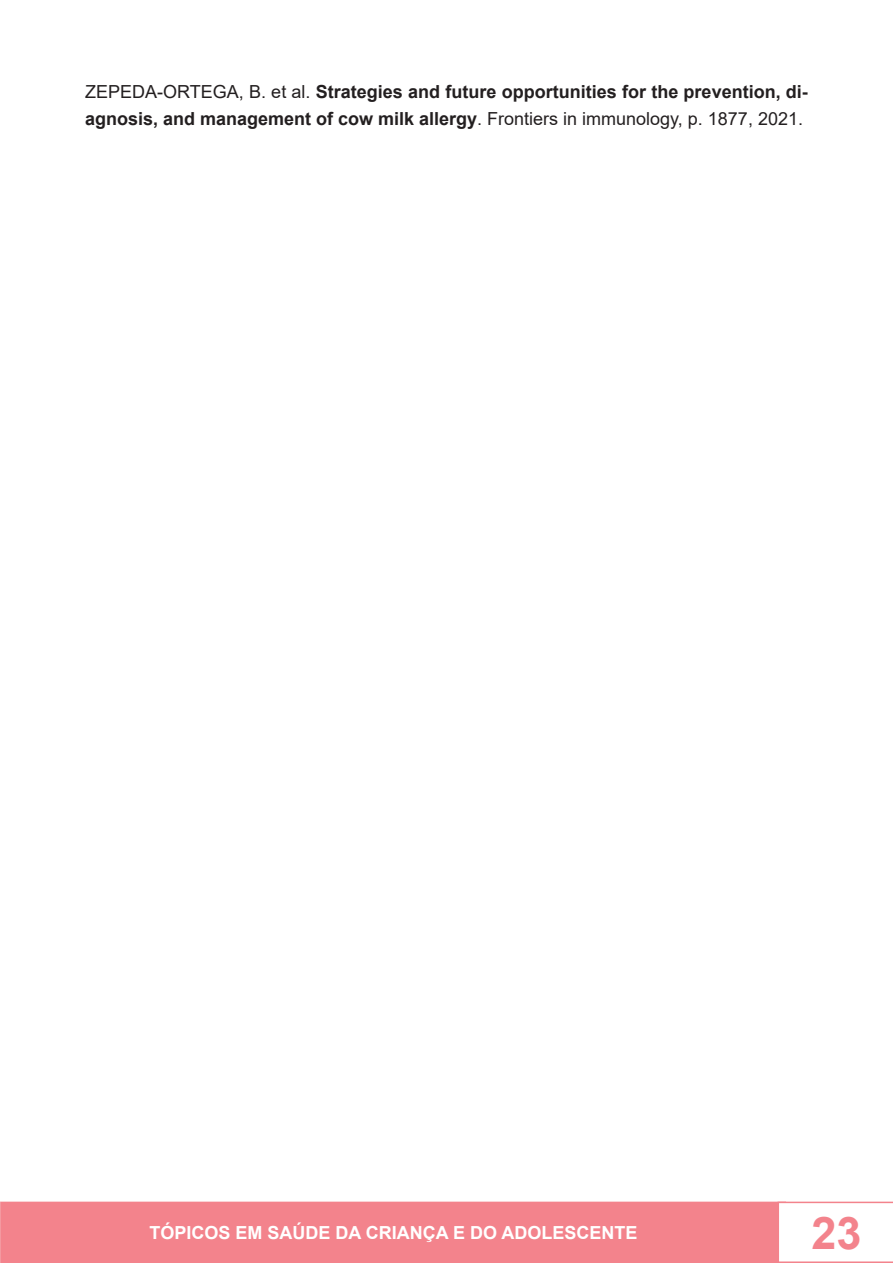
<style>
.page{position:relative;width:893px;height:1263px;background:#fff}
.page>*{position:absolute;margin:0;border:0;box-sizing:border-box;transform-origin:0 0}
.t1{font:700 45px "Arial";color:#f3838c}
.t2{font:700 18px/27px "Arial";color:#231f20}
.t3{font:700 18px "Arial";color:#fff}
.s1{font-weight:400}
</style>
<div class="page">
<svg style="left:0;top:1201px;width:1px;height:62px"></svg>
<div style="left:2px;top:1202px;width:783px;height:60px;background:#f3838c"></div>
<div style="left:1px;top:1201px;width:785px;height:62px;border:2px solid #f3838c"></div>
<svg style="left:777px;top:1201px;width:116px;height:62px"></svg>
<p class="t2" style="left:85px;top:79px;width:724px"><span class="s1">ZEPEDA-ORTEGA, B. et al.</span> Strategies and future opportunities for the prevention, di&shy;agnosis, and management of cow milk allergy<span class="s1">. Frontiers in immunology, p. 1877, 2021.</span></p>
<p class="t3" style="left:149px;top:1220px;width:490px">TÓPICOS EM SAÚDE DA CRIANÇA E DO ADOLESCENTE</p>
<h1 class="t1" style="left:811px;top:1201px;width:52px">23</h1>
</div>
